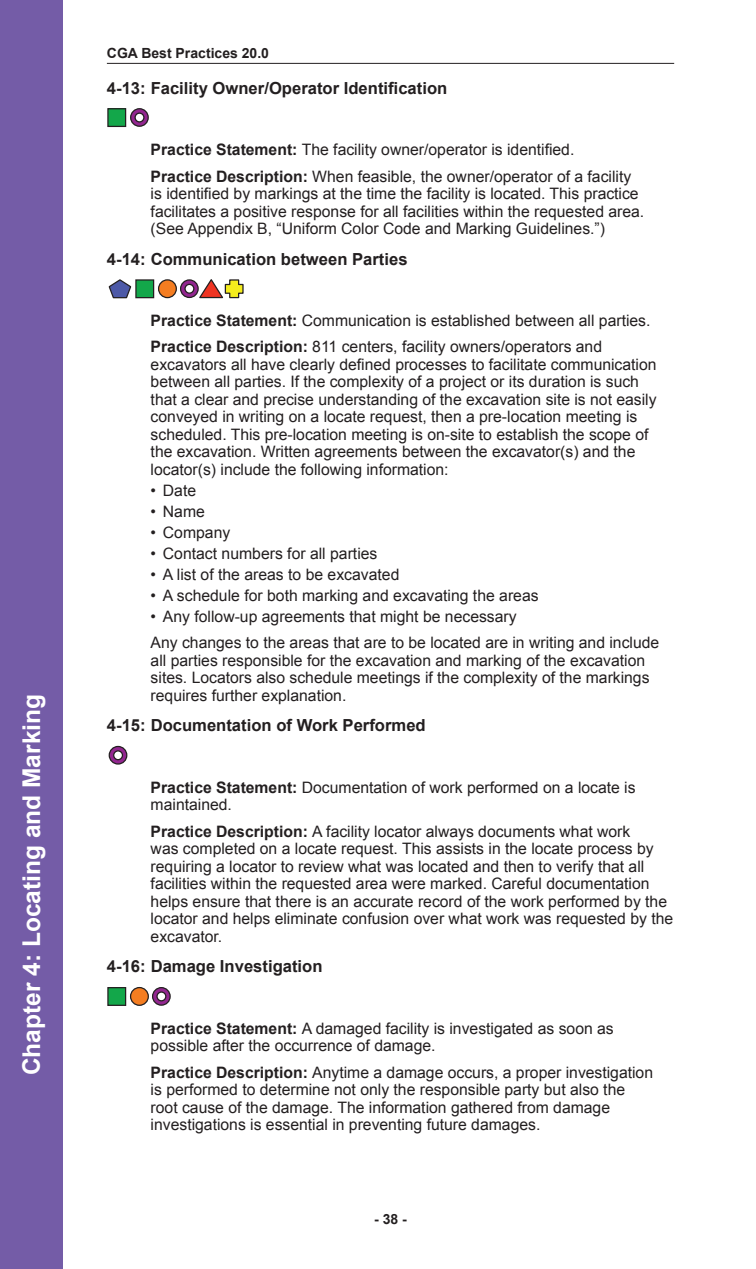
<style>
.page{position:relative;width:756px;height:1269px;background:#fff}
.page>*{position:absolute;margin:0;border:0;box-sizing:border-box;transform-origin:0 0}
.t1{font:700 24.5px "Arial";color:#fff}
.t2{font:700 16.62px "Arial";color:#231f20}
.t3{font:15.75px/17.5px "Arial";color:#231f20}
.t4{font:700 14px "Arial";color:#231f20}
.s1{font-weight:700}
</style>
<div class="page">
<hr style="left:107px;top:63px;width:567px;height:1px;background:#231f20">
<div style="left:0;top:0;width:63px;height:1268px;background:#745ca7"></div>
<div style="left:108px;top:109px;width:17px;height:17px;background:#13a74a"></div>
<div style="left:107px;top:108px;width:19px;height:19px;border:1px solid #231f20"></div>
<svg style="left:130px;top:108px;width:19px;height:19px"></svg>
<svg style="left:108px;top:279px;width:24px;height:20px"></svg>
<div style="left:136px;top:280px;width:17px;height:17px;background:#13a74a"></div>
<div style="left:135px;top:279px;width:19px;height:19px;border:1px solid #231f20"></div>
<div style="left:159px;top:280px;width:17px;height:17px;background:#f47d21;border-radius:50%"></div>
<div style="left:158px;top:279px;width:19px;height:19px;border:1px solid #231f20;border-radius:50%"></div>
<svg style="left:180px;top:279px;width:64px;height:20px"></svg>
<svg style="left:108px;top:745px;width:20px;height:20px"></svg>
<div style="left:108px;top:987px;width:17px;height:18px;background:#13a74a"></div>
<div style="left:107px;top:987px;width:19px;height:18px;border:1px solid #231f20"></div>
<div style="left:131px;top:987px;width:17px;height:18px;background:#f47d21;border-radius:50%"></div>
<div style="left:130px;top:986px;width:19px;height:19px;border:1px solid #231f20;border-radius:50%"></div>
<svg style="left:152px;top:987px;width:19px;height:19px"></svg>
<h1 class="t1" style="left:15px;top:1075px;width:383px;rotate:-90deg">Chapter 4: Locating and Marking</h1>
<p class="t4" style="left:107px;top:44px;width:164px">CGA Best Practices 20.0</p>
<p class="t2" style="left:107px;top:77px;width:342px">4-13: Facility Owner/Operator Identification</p>
<p class="t3" style="left:151px;top:137px;width:482px;line-height:26.2px"><span class="s1">Practice Statement:</span> The facility owner/operator is identified.<br><span class="s1">Practice Description:</span> When feasible, the owner/operator of a facility</p>
<p class="t3" style="left:151px;top:185px;width:495px">is identified by markings at the time the facility is located. This practice facilitates a positive response for all facilities within the requested area. (See Appendix B, “Uniform Color Code and Marking Guidelines.”)</p>
<p class="t2" style="left:107px;top:248px;width:302px">4-14: Communication between Parties</p>
<p class="t3" style="left:151px;top:307px;width:501px;line-height:26.2px"><span class="s1">Practice Statement:</span> Communication is established between all parties.<br><span class="s1">Practice Description:</span> 811 centers, facility owners/operators and</p>
<p class="t3" style="left:151px;top:356px;width:507px">excavators all have clearly defined processes to facilitate communication between all parties. If the complexity of a project or its duration is such that a clear and precise understanding of the excavation site is not easily conveyed in writing on a locate request, then a pre-location meeting is scheduled. This pre-location meeting is on-site to establish the scope of the excavation. Written agreements between the excavator(s) and the locator(s) include the following information:</p>
<p class="t3" style="left:151px;top:482px;width:47px">• Date</p>
<p class="t3" style="left:151px;top:503px;width:56px">• Name</p>
<p class="t3" style="left:151px;top:524px;width:81px">• Company</p>
<p class="t3" style="left:151px;top:545px;width:228px">• Contact numbers for all parties</p>
<p class="t3" style="left:151px;top:566px;width:250px">• A list of the areas to be excavated</p>
<p class="t3" style="left:151px;top:587px;width:389px">• A schedule for both marking and excavating the areas</p>
<p class="t3" style="left:151px;top:603px;width:510px;line-height:26.2px">• Any follow-up agreements that might be necessary<br>Any changes to the areas that are to be located are in writing and include</p>
<p class="t3" style="left:151px;top:651px;width:500px">all parties responsible for the excavation and marking of the excavation sites. Locators also schedule meetings if the complexity of the markings requires further explanation.</p>
<p class="t2" style="left:107px;top:714px;width:320px">4-15: Documentation of Work Performed</p>
<p class="t3" style="left:151px;top:778px;width:486px"><span class="s1">Practice Statement:</span> Documentation of work performed on a locate is maintained.</p>
<p class="t3" style="left:151px;top:822px;width:524px"><span class="s1">Practice Description:</span> A facility locator always documents what work<br>was completed on a locate request. This assists in the locate process by requiring a locator to review what was located and then to verify that all facilities within the requested area were marked. Careful documentation helps ensure that there is an accurate record of the work performed by the locator and helps eliminate confusion over what work was requested by the excavator.</p>
<p class="t2" style="left:107px;top:955px;width:217px">4-16: Damage Investigation</p>
<p class="t3" style="left:151px;top:1019px;width:464px"><span class="s1">Practice Statement:</span> A damaged facility is investigated as soon as possible after the occurrence of damage.</p>
<p class="t3" style="left:151px;top:1063px;width:504px"><span class="s1">Practice Description:</span> Anytime a damage occurs, a proper investigation is performed to determine not only the responsible party but also the root cause of the damage. The information gathered from damage investigations is essential in preventing future damages.</p>
<p class="t4" style="left:374px;top:1210px;width:34px">- 38 -</p>
</div>
